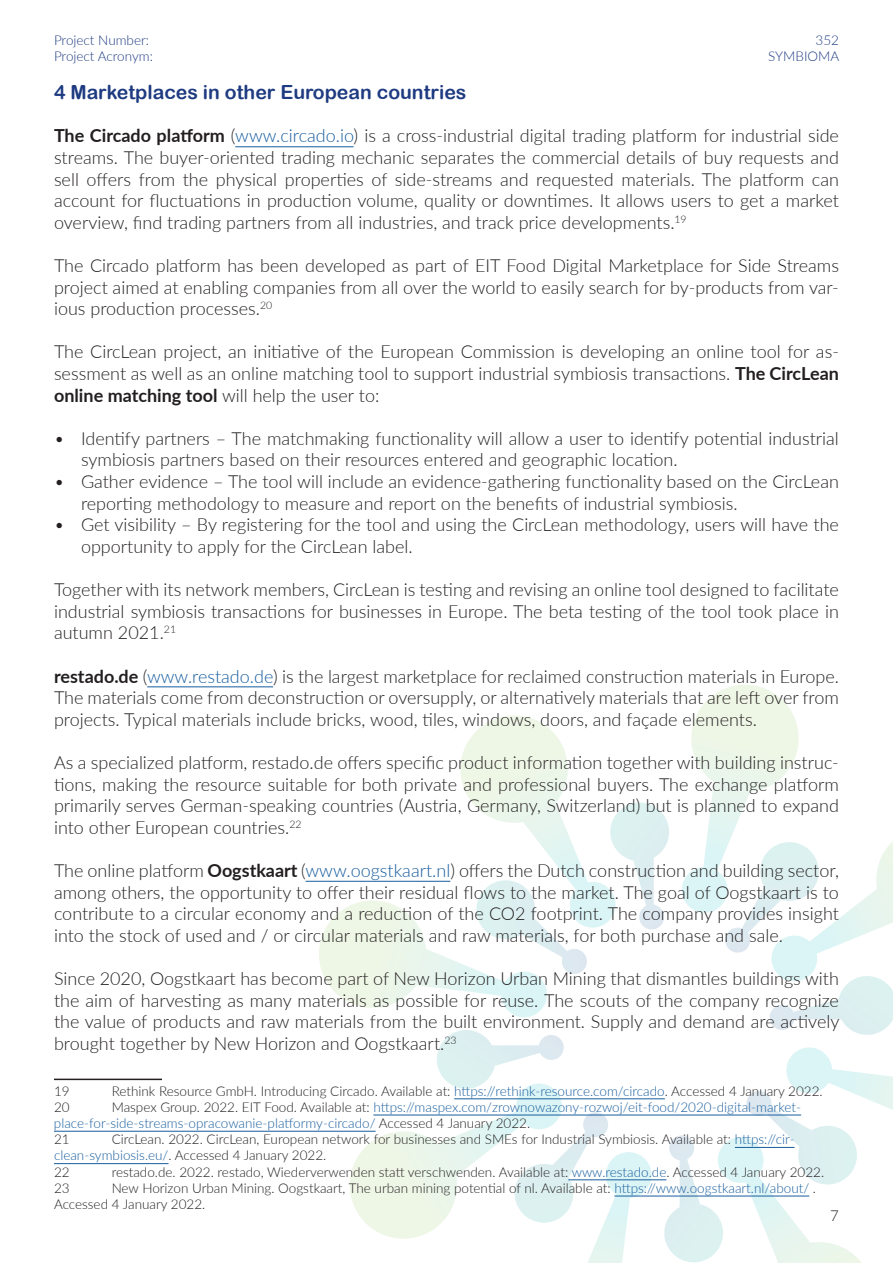
<style>
.page{position:relative;width:893px;height:1263px;background:#fff}
.page>*{position:absolute;margin:0;border:0;box-sizing:border-box;transform-origin:0 0}
.SYM_Main_Header{font:19.5px "Arial Rounded MT Bold";color:#1e3b81}
.SYM_Paragraph_Style{font:300 18px/21.6px "Lato";color:#231f20;text-align:justify}
.t1{font:300 15px "Lato";color:#231f20}
.Footnote_Symbioma{font:300 13.5px/16.2px "Lato";color:#231f20}
.Footnote_Symbioma-2{font:300 13.5px/16.2px "Lato";color:#175d9e}
.t2{font:300 13.5px "Lato";color:#1e3b81}
.s1{font-weight:700}
.s2{color:#175d9e}
.s3{color:#231f20}
</style>
<div class="page">
<svg style="left:317px;top:715px;width:352px;height:303px"></svg>
<svg style="left:682px;top:685px;width:211px;height:350px"></svg>
<svg style="left:663px;top:1047px;width:230px;height:216px"></svg>
<svg style="left:342px;top:1030px;width:312px;height:233px"></svg>
<hr style="left:235px;top:146px;width:119px;height:1px;background:#175d9e">
<hr style="left:147px;top:686px;width:126px;height:1px;background:#175d9e">
<hr style="left:306px;top:881px;width:144px;height:1px;background:#175d9e">
<hr style="left:54px;top:1078px;width:108px;height:2px;background:#231f20">
<hr style="left:454px;top:1098px;width:211px;height:1px;background:#175d9e">
<hr style="left:373px;top:1115px;width:428px;height:1px;background:#175d9e">
<hr style="left:54px;top:1131px;width:322px;height:1px;background:#175d9e">
<hr style="left:735px;top:1147px;width:59px;height:1px;background:#175d9e">
<hr style="left:54px;top:1163px;width:115px;height:1px;background:#175d9e">
<hr style="left:568px;top:1179px;width:98px;height:1px;background:#175d9e">
<hr style="left:614px;top:1196px;width:195px;height:1px;background:#175d9e">
<p class="t2" style="left:54px;top:31px;width:97px">Project Number:</p>
<p class="t2" style="left:815px;top:31px;width:25px">352</p>
<p class="t2" style="left:54px;top:47px;width:100px">Project Acronym:</p>
<p class="t2" style="left:768px;top:47px;width:73px">SYMBIOMA</p>
<p class="SYM_Main_Header" style="left:54px;top:81px;width:414px">4 Marketplaces in other European countries</p>
<p class="SYM_Paragraph_Style" style="left:54px;top:125px;width:786px"><span class="s1">The Circado platform</span> (<span class="s2">www.circado.io</span>) is a cross-industrial digital trading platform for industrial side streams. The buyer-oriented trading mechanic separates the commercial details of buy requests and sell offers from the physical properties of side-streams and requested materials. The platform can account for fluctuations in production volume, quality or downtimes. It allows users to get a market overview, find trading partners from all industries, and track price developments.<sup>19</sup></p>
<p class="SYM_Paragraph_Style" style="left:54px;top:254px;width:786px">The Circado platform has been developed as part of EIT Food Digital Marketplace for Side Streams project aimed at enabling companies from all over the world to easily search for by-products from var&shy;ious production processes.<sup>20</sup></p>
<p class="SYM_Paragraph_Style" style="left:54px;top:341px;width:786px">The CircLean project, an initiative of the European Commission is developing an online tool for as&shy;sessment as well as an online matching tool to support industrial symbiosis transactions. <span class="s1">The CircLean online matching tool</span> will help the user to:</p>
<p class="SYM_Paragraph_Style" style="left:81px;top:427px;width:759px;text-indent:-27px">• Identify partners – The matchmaking functionality will allow a user to identify potential industrial symbiosis partners based on their resources entered and geographic location.</p>
<p class="SYM_Paragraph_Style" style="left:81px;top:470px;width:759px;text-indent:-27px">• Gather evidence – The tool will include an evidence-gathering functionality based on the CircLean reporting methodology to measure and report on the benefits of industrial symbiosis.</p>
<p class="SYM_Paragraph_Style" style="left:81px;top:513px;width:759px;text-indent:-27px">• Get visibility – By registering for the tool and using the CircLean methodology, users will have the opportunity to apply for the CircLean label.</p>
<p class="SYM_Paragraph_Style" style="left:54px;top:578px;width:786px">Together with its network members, CircLean is testing and revising an online tool designed to facilitate industrial symbiosis transactions for businesses in Europe. The beta testing of the tool took place in autumn 2021.<sup>21</sup></p>
<p class="SYM_Paragraph_Style" style="left:54px;top:665px;width:786px"><span class="s1">restado.de</span> (<span class="s2">www.restado.de</span>) is the largest marketplace for reclaimed construction materials in Europe.<br>The materials come from deconstruction or oversupply, or alternatively materials that are left over from projects. Typical materials include bricks, wood, tiles, windows, doors, and façade elements.</p>
<p class="SYM_Paragraph_Style" style="left:54px;top:751px;width:786px">As a specialized platform, restado.de offers specific product information together with building instruc&shy;tions, making the resource suitable for both private and professional buyers. The exchange platform primarily serves German-speaking countries (Austria, Germany, Switzerland) but is planned to expand into other European countries.<sup>22</sup></p>
<p class="SYM_Paragraph_Style" style="left:54px;top:859px;width:786px">The online platform <span class="s1">Oogstkaart</span> (<span class="s2">www.oogstkaart.nl</span>) offers the Dutch construction and building sector, among others, the opportunity to offer their residual flows to the market. The goal of Oogstkaart is to contribute to a circular economy and a reduction of the CO2 footprint. The company provides insight into the stock of used and / or circular materials and raw materials, for both purchase and sale.</p>
<p class="SYM_Paragraph_Style" style="left:54px;top:967px;width:787px">Since 2020, Oogstkaart has become part of New Horizon Urban Mining that dismantles buildings with the aim of harvesting as many materials as possible for reuse. The scouts of the company recognize the value of products and raw materials from the built environment. Supply and demand are actively brought together by New Horizon and Oogstkaart.<sup>23</sup></p>
<p class="Footnote_Symbioma" style="left:54px;top:1082px;width:17px">19</p>
<p class="Footnote_Symbioma" style="left:112px;top:1082px;width:712px">Rethink Resource GmbH. Introducing Circado. Available at: <span class="s2">https://rethink-resource.com/circado</span>. Accessed 4 January 2022.</p>
<p class="Footnote_Symbioma" style="left:54px;top:1098px;width:17px">20</p>
<p class="Footnote_Symbioma-2" style="left:54px;top:1098px;width:749px;text-indent:58px"><span class="s3">Maspex Group. 2022. EIT Food. Available at:</span> https://maspex.com/zrownowazony-rozwoj/eit-food/2020-digital-market&shy;place-for-side-streams-opracowanie-platformy-circado/ <span class="s3">Accessed 4 January 2022.</span></p>
<p class="Footnote_Symbioma" style="left:54px;top:1131px;width:17px">21</p>
<p class="Footnote_Symbioma" style="left:54px;top:1131px;width:742px;text-indent:58px">CircLean. 2022. CircLean, European network for businesses and SMEs for Industrial Symbiosis. Available at: <span class="s2">https://cir&shy;clean-symbiosis.eu/</span>. Accessed 4 January 2022.</p>
<p class="Footnote_Symbioma" style="left:54px;top:1163px;width:17px">22</p>
<p class="Footnote_Symbioma" style="left:112px;top:1163px;width:714px">restado.de. 2022. restado, Wiederverwenden statt verschwenden. Available at: <span class="s2">www.restado.de</span>. Accessed 4 January 2022.</p>
<p class="Footnote_Symbioma" style="left:54px;top:1179px;width:17px">23</p>
<p class="Footnote_Symbioma" style="left:54px;top:1179px;width:764px;text-indent:58px">New Horizon Urban Mining. Oogstkaart, The urban mining potential of nl. Available at: <span class="s2">https://www.oogstkaart.nl/about/</span> .<br>Accessed 4 January 2022.</p>
<p class="t1" style="left:830px;top:1205px;width:10px">7</p>
</div>
